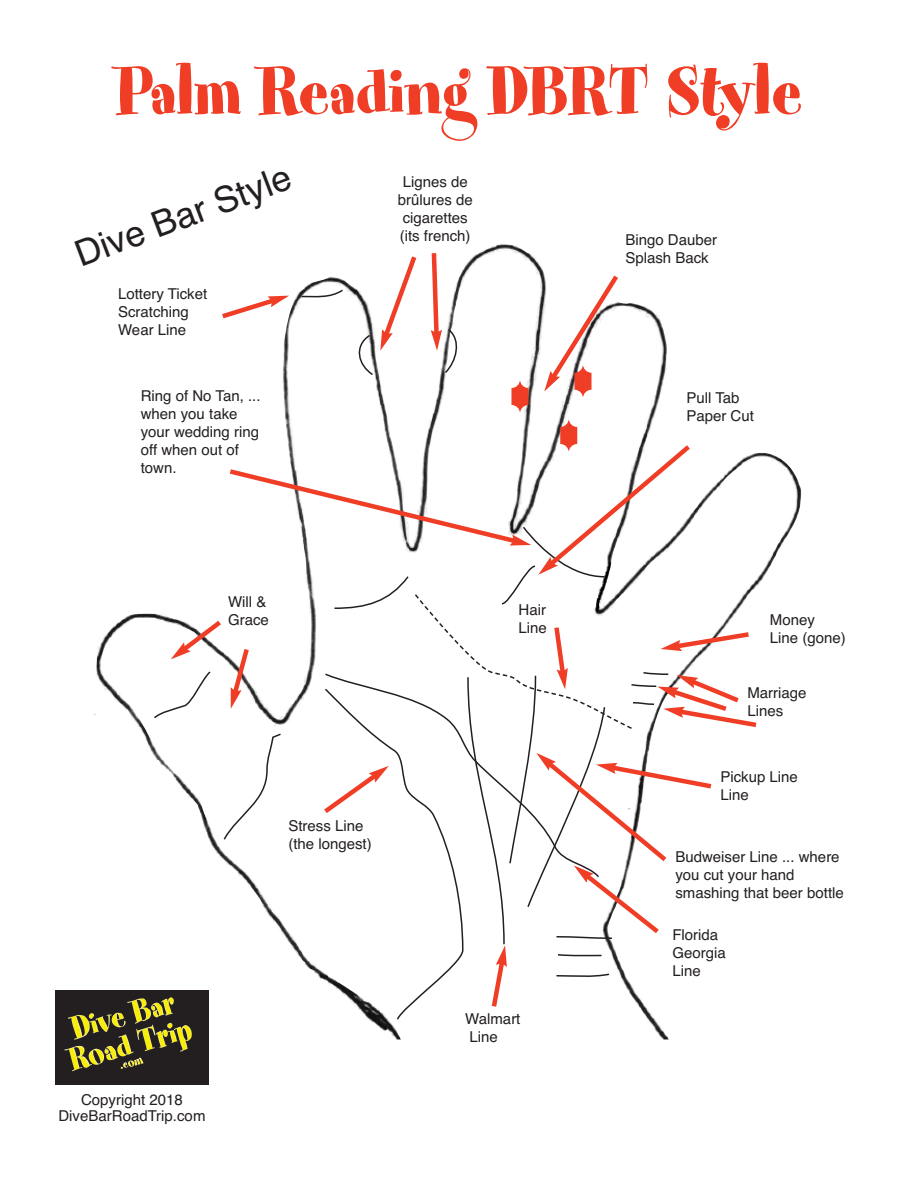
<style>
.page{position:relative;width:918px;height:1188px;background:#fff}
.page>*{position:absolute;margin:0;border:0;box-sizing:border-box;transform-origin:0 0}
.t1{font:76.5px "Spumoni LP";color:#ef3d26}
.t2{font:36px "Helvetica";color:#231f20}
.t3{font:15px/18px "Helvetica";color:#231f20}
</style>
<div class="page">
<svg style="left:55px;top:990px;width:153px;height:94px;background:#3c3722"></svg>
<img style="left:68px;top:997px;width:106px;height:43px">
<img style="left:496px;top:249px;width:305px;height:791px">
<svg style="left:362px;top:1012px;width:42px;height:9px"></svg>
<svg style="left:544px;top:271px;width:78px;height:121px"></svg>
<svg style="left:222px;top:295px;width:67px;height:27px"></svg>
<svg style="left:152px;top:441px;width:609px;height:571px"></svg>
<svg style="left:354px;top:256px;width:63px;height:121px"></svg>
<svg style="left:430px;top:253px;width:32px;height:122px"></svg>
<svg style="left:300px;top:288px;width:43px;height:10px"></svg>
<svg style="left:512px;top:380px;width:16px;height:34px"></svg>
<svg style="left:574px;top:364px;width:17px;height:34px"></svg>
<svg style="left:560px;top:418px;width:17px;height:35px"></svg>
<h1 class="t1" style="left:116px;top:65px;width:688px">Palm Reading DBRT Style</h1>
<h2 class="t2" style="left:69px;top:237px;width:230px;rotate:-21deg">Dive Bar Style</h2>
<p class="t3" style="left:118px;top:285px;width:91px">Lottery Ticket<br>Scratching<br>Wear Line</p>
<p class="t3" style="left:141px;top:387px;width:121px">Ring of No Tan, ... when you take your wedding ring off when out of town.</p>
<p class="t3" style="left:228px;top:593px;width:42px">Will &amp;<br>Grace</p>
<p class="t3" style="left:398px;top:173px;width:77px;text-align:center">Lignes de brûlures de cigarettes (its french)</p>
<p class="t3" style="left:519px;top:601px;width:30px">Hair<br>Line</p>
<p class="t3" style="left:288px;top:817px;width:85px">Stress Line (the longest)</p>
<p class="t3" style="left:59px;top:1091px;width:148px;line-height:16.5px;text-align:center">Copyright 2018<br>DiveBarRoadTrip.com</p>
<p class="t3" style="left:465px;top:1010px;width:57px">Walmart<br>Line</p>
<p class="t3" style="left:625px;top:231px;width:93px">Bingo Dauber<br>Splash Back</p>
<p class="t3" style="left:686px;top:389px;width:69px">Pull Tab<br>Paper Cut</p>
<p class="t3" style="left:770px;top:610px;width:77px">Money<br>Line (gone)</p>
<p class="t3" style="left:747px;top:684px;width:61px">Marriage<br>Lines</p>
<p class="t3" style="left:720px;top:768px;width:79px">Pickup Line<br>Line</p>
<p class="t3" style="left:675px;top:848px;width:170px">Budweiser Line ... where you cut your hand smashing that beer bottle</p>
<p class="t3" style="left:672px;top:926px;width:55px">Florida<br>Georgia<br>Line</p>
</div>
